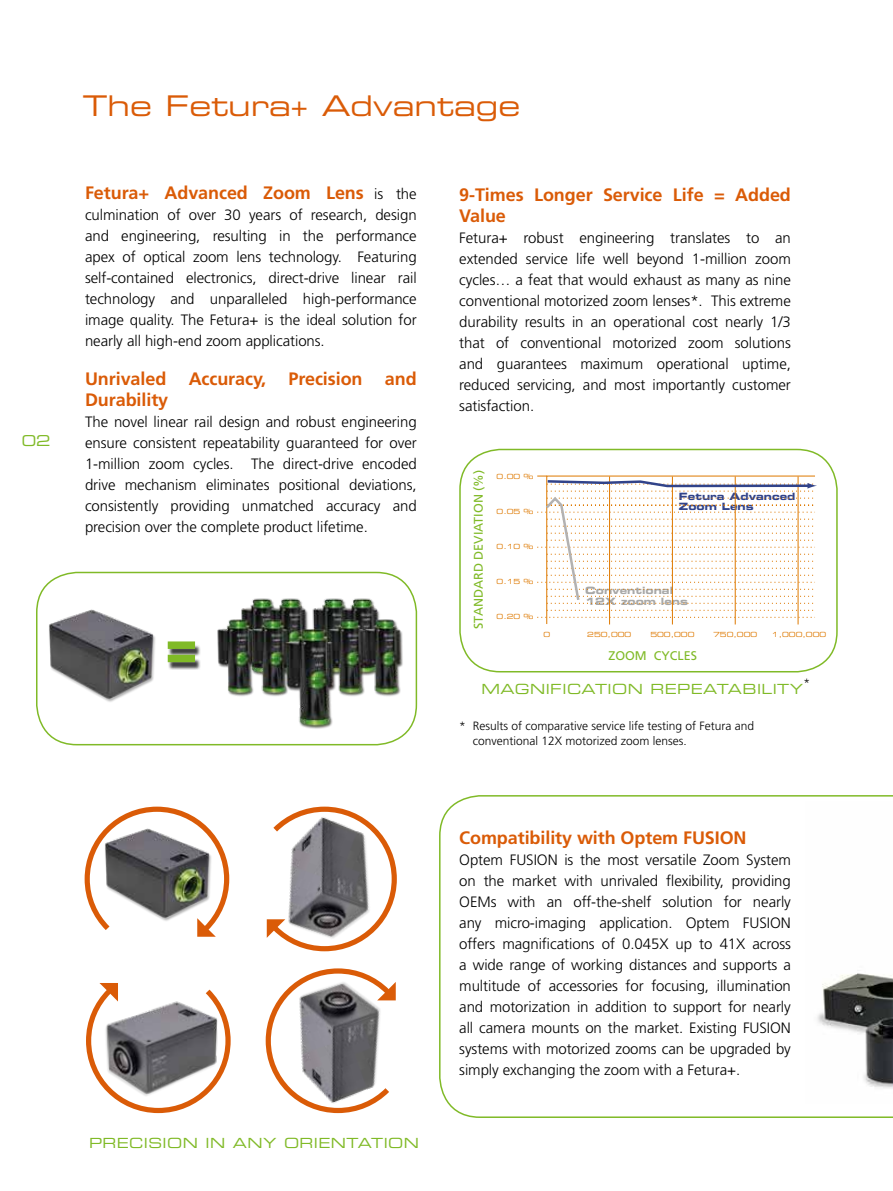
<style>
.page{position:relative;width:893px;height:1191px;background:#fff}
.page>*{position:absolute;margin:0;border:0;box-sizing:border-box;transform-origin:0 0}
.t1{font:54px "Eurostile LT Bold Extended Two";color:#80ba27}
.t2{font:28.5px "Eurostile LT Std Ex 2";color:#da5b07}
.t3{font:700 18px/21px "Frutiger LT Std";letter-spacing:-.005em;color:#da5b07}
.t4{font:300 15px/21px "Frutiger";letter-spacing:-.005em;color:#000;text-align:justify}
.t5{font:15px "Eurostile LT Std Ex 2";color:#80ba27}
.t6{font:13.95px "Eurostile LT Std Ex 2";letter-spacing:.03em;color:#80ba27}
.t7{font:12.6px "Frutiger LT Std";color:#80ba27}
.t8{font:300 12px/14.4px "Frutiger";color:#000}
.t9{font:10.05px/10.5px "Eurostile Bold Extended Two";color:#a8a8a7}
.t10{font:10.05px/10.5px "Eurostile Bold Extended Two";color:#31438a}
.t11{font:7.05px "Eurostile Extended Two";color:#de7900}
.s1{font-family:"Frutiger";font-weight:300;font-size:15px;color:#000}
</style>
<div class="page">
<svg style="left:537px;top:475px;width:280px;height:150px"></svg>
<div style="left:459px;top:449px;width:379px;height:223px;border:2px solid #80ba27;border-radius:40px"></div>
<svg style="left:439px;top:795px;width:454px;height:323px"></svg>
<svg style="left:84px;top:806px;width:146px;height:130px"></svg>
<svg style="left:86px;top:983px;width:145px;height:131px"></svg>
<img style="left:265px;top:968px;width:131px;height:146px">
<img style="left:92px;top:987px;width:138px;height:122px">
<img style="left:92px;top:815px;width:130px;height:115px">
<img style="left:266px;top:806px;width:131px;height:146px">
<img style="left:217px;top:590px;width:199px;height:142px">
<div style="left:168px;top:644px;width:33px;height:26px;background:#000;opacity:.75"></div>
<div style="left:36px;top:572px;width:381px;height:173px;border:2px solid #80ba27;border-radius:40px"></div>
<img style="left:36px;top:597px;width:120px;height:114px">
<p class="t5" style="left:22px;top:430px;width:30px">02</p>
<h2 class="t2" style="left:83px;top:86px;width:439px">The Fetura+ Advantage</h2>
<p class="t3" style="left:85px;top:182px;width:333px">Fetura+ Advanced Zoom Lens <span class="s1">is the</span></p>
<p class="t4" style="left:85px;top:204px;width:333px">culmination of over 30 years of research, design and engineering, resulting in the performance apex of optical zoom lens technology. Featuring self-contained electronics, direct-drive linear rail technology and unparalleled high-performance image quality. The Fetura+ is the ideal solution for nearly all high-end zoom applications.</p>
<p class="t3" style="left:85px;top:368px;width:333px">Unrivaled Accuracy, Precision and<br>Durability</p>
<p class="t4" style="left:85px;top:411px;width:333px">The novel linear rail design and robust engineering ensure consistent repeatability guaranteed for over 1-million zoom cycles. The direct-drive encoded drive mechanism eliminates positional deviations, consistently providing unmatched accuracy and precision over the complete product lifetime.</p>
<h1 class="t1" style="left:165px;top:608px;width:34px">=</h1>
<p class="t3" style="left:459px;top:184px;width:333px">9-Times Longer Service Life = Added<br>Value</p>
<p class="t4" style="left:459px;top:227px;width:333px">Fetura+ robust engineering translates to an extended service life well beyond 1-million zoom cycles… a feat that would exhaust as many as nine conventional motorized zoom lenses*. This extreme durability results in an operational cost nearly 1/3 that of conventional motorized zoom solutions and guarantees maximum operational uptime, reduced servicing, and most importantly customer satisfaction.</p>
<p class="t7" style="left:471px;top:629px;width:160px;rotate:-90deg">STANDARD DEVIATION (%)</p>
<p class="t11" style="left:497px;top:471px;width:38px">0.00 %</p>
<p class="t11" style="left:497px;top:506px;width:38px">0.05 %</p>
<p class="t11" style="left:497px;top:541px;width:38px">0.10 %</p>
<p class="t10" style="left:679px;top:490px;width:118px">Fetura Advanced<br>Zoom Lens</p>
<p class="t11" style="left:497px;top:577px;width:38px">0.15 %</p>
<p class="t11" style="left:497px;top:612px;width:38px">0.20 %</p>
<p class="t9" style="left:585px;top:585px;width:104px">Conventional<br>12X zoom lens</p>
<p class="t11" style="left:543px;top:630px;width:8px">0</p>
<p class="t11" style="left:650px;top:630px;width:46px">500,000</p>
<p class="t11" style="left:713px;top:630px;width:46px">750,000</p>
<p class="t11" style="left:772px;top:630px;width:56px">1,000,000</p>
<p class="t7" style="left:608px;top:648px;width:90px">ZOOM CYCLES</p>
<p class="t11" style="left:587px;top:630px;width:46px">250,000</p>
<p class="t8" style="left:804px;top:675px;width:8px">*</p>
<p class="t6" style="left:481px;top:679px;width:323px">MAGNIFICATION REPEATABILITY</p>
<p class="t8" style="left:473px;top:719px;width:283px;text-indent:-14px">* Results of comparative service life testing of Fetura and conventional 12X motorized zoom lenses.</p>
<p class="t6" style="left:89px;top:1133px;width:331px">PRECISION IN ANY ORIENTATION</p>
<p class="t3" style="left:459px;top:827px;width:289px">Compatibility with Optem FUSION</p>
<p class="t4" style="left:459px;top:849px;width:333px">Optem FUSION is the most versatile Zoom System on the market with unrivaled flexibility, providing OEMs with an off-the-shelf solution for nearly any micro-imaging application. Optem FUSION offers magnifications of 0.045X up to 41X across a wide range of working distances and supports a multitude of accessories for focusing, illumination and motorization in addition to support for nearly all camera mounts on the market. Existing FUSION systems with motorized zooms can be upgraded by simply exchanging the zoom with a Fetura+.</p>
</div>
